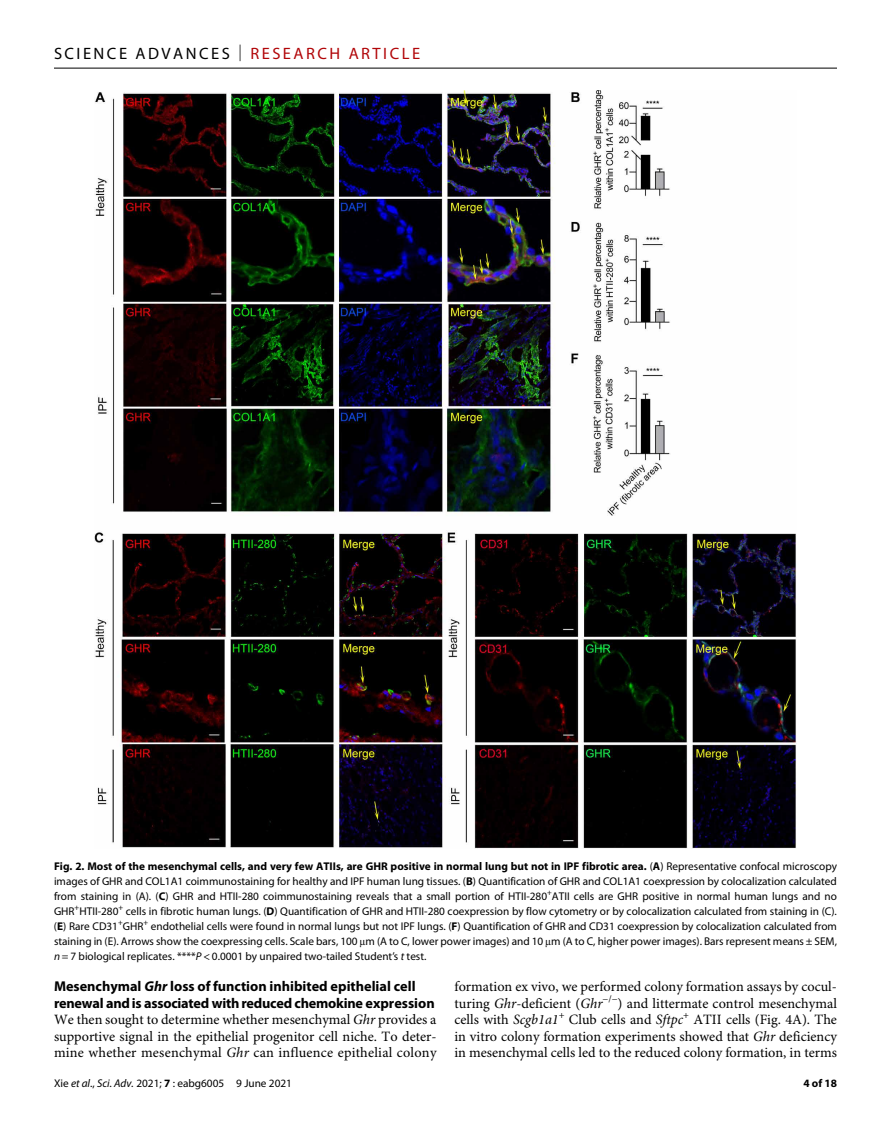
<style>
.page{position:relative;width:891px;height:1134px;background:#fff}
.page>*{position:absolute;margin:0;border:0;box-sizing:border-box;transform-origin:0 0}
.t1{font:16.5px "Myriad Pro";letter-spacing:.15em;color:#000}
.t2{font:14.25px/16.5px "Minion Pro";letter-spacing:.01em;color:#000;text-align:justify}
.t3{font:700 14.25px/16.5px "Myriad Pro";color:#000}
.t4{font:11.25px/15px "Myriad Pro";color:#000;text-align:justify}
.t5{font:700 11.25px "Myriad Pro";color:#000}
.s1{font-weight:300}
.s2{color:#b10508}
.s3{font-weight:700}
.s4{font-style:italic}
</style>
<div class="page">
<hr style="left:54px;top:68px;width:783px;height:1px;background:#000">
<img style="left:94px;top:90px;width:702px;height:759px">
<h1 class="t1" style="left:54px;top:40px;width:368px">SCIENCE ADVANCES <span class="s1">|</span> <span class="s2">RESEARCH ARTICLE</span></h1>
<p class="t4" style="left:54px;top:859px;width:785px"><span class="s3">Fig. 2. Most of the mesenchymal cells, and very few ATIIs, are GHR positive in normal lung but not in IPF fibrotic area.</span> (<span class="s3">A</span>) Representative confocal microscopy images of GHR and COL1A1 coimmunostaining for healthy and IPF human lung tissues. (<span class="s3">B</span>) Quantification of GHR and COL1A1 coexpression by colocalization calculated from staining in (A). (<span class="s3">C</span>) GHR and HTII-280 coimmunostaining reveals that a small portion of HTII-280<sup>+</sup>ATII cells are GHR positive in normal human lungs and no GHR<sup>+</sup>HTII-280<sup>+</sup> cells in fibrotic human lungs. (<span class="s3">D</span>) Quantification of GHR and HTII-280 coexpression by flow cytometry or by colocalization calculated from staining in (C). (<span class="s3">E</span>) Rare CD31<sup>+</sup>GHR<sup>+</sup> endothelial cells were found in normal lungs but not IPF lungs. (<span class="s3">F</span>) Quantification of GHR and CD31 coexpression by colocalization calculated from staining in (E). Arrows show the coexpressing cells. Scale bars, 100 m (A to C, lower power images) and 10 m (A to C, higher power images). Bars represent means ± SEM, <span class="s4">n</span> = 7 biological replicates. ****<span class="s4">P</span> &lt; 0.0001 by unpaired two-tailed Student’s <span class="s4">t</span> test.</p>
<p class="t3" style="left:54px;top:977px;width:382px">Mesenchymal <span class="s4">Ghr</span> loss of function inhibited epithelial cell renewal andis associated withreduced chemokine expression</p>
<p class="t2" style="left:54px;top:1013px;width:384px">We then sought to determine whether mesenchymal <span class="s4">Ghr</span> provides a supportive signal in the epithelial progenitor cell niche. To deter&shy;mine whether mesenchymal <span class="s4">Ghr</span> can influence epithelial colony</p>
<p class="t4" style="left:54px;top:1076px;width:240px">Xie <span class="s4">et al</span>., <span class="s4">Sci. Adv.</span> 2021; <span class="s3">7</span> : eabg6005 9 June 2021</p>
<p class="t2" style="left:454px;top:980px;width:384px">formation ex vivo, we performed colony formation assays by cocul&shy;turing <span class="s4">Ghr</span>-deficient (<span class="s4">Ghr</span><sup>−/−</sup>) and littermate control mesenchymal cells with <span class="s4">Scgb1a1</span><sup>+</sup> Club cells and <span class="s4">Sftpc</span><sup>+</sup> ATII cells (Fig. 4A). The in vitro colony formation experiments showed that <span class="s4">Ghr</span> deficiency in mesenchymal cells led to the reduced colony formation, in terms</p>
<p class="t5" style="left:803px;top:1074px;width:35px">4 of 18</p>
</div>
